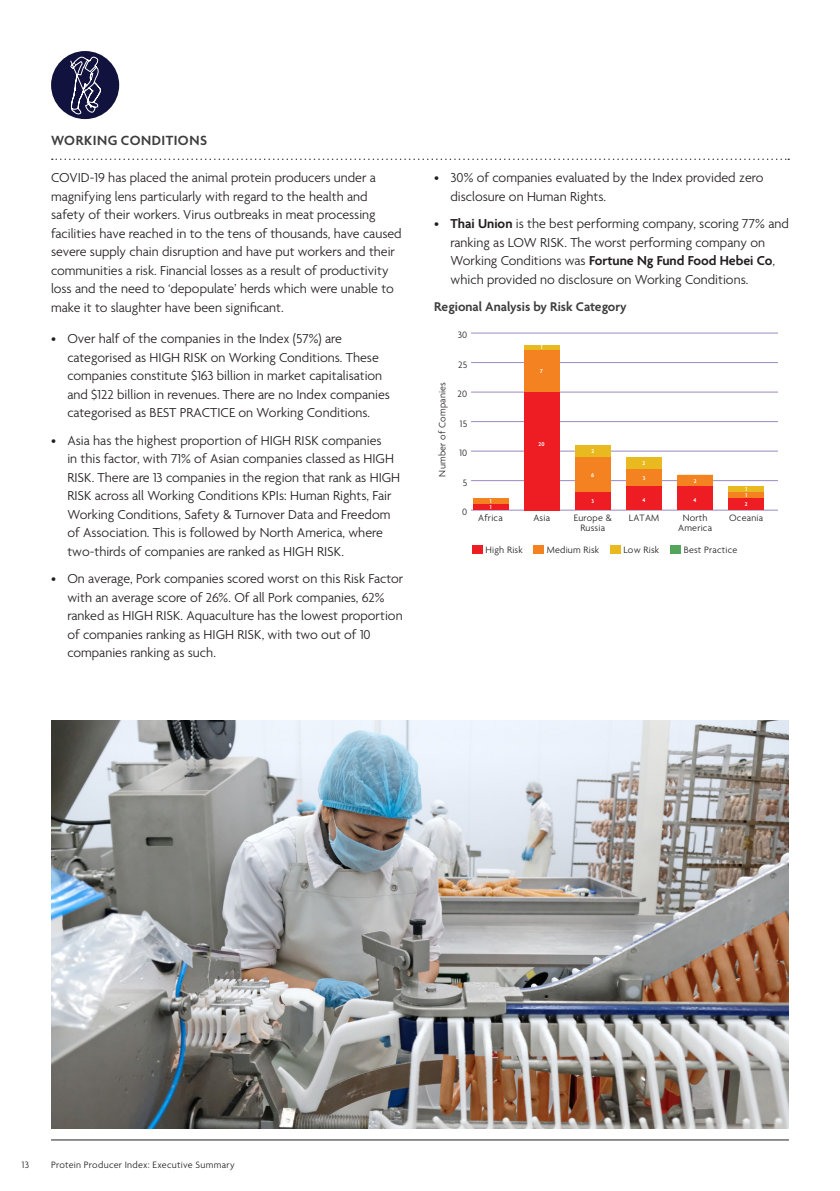
<style>
.page{position:relative;width:840px;height:1191px;background:#fff}
.page>*{position:absolute;margin:0;border:0;box-sizing:border-box;transform-origin:0 0}
.t1{font:600 14.4px "Agenda";letter-spacing:.035em;color:#3e3e3f}
.body{font:300 14px/18.4px "Agenda";color:#231f20}
.body-2{font:600 13.6px "Agenda";color:#3e3e3f}
.t2{font:300 10px/10px "Agenda";letter-spacing:.02em;color:#231f20;text-align:center}
.t3{font:600 6px "Agenda";color:#fff}
.s1{font-weight:600}
</style>
<div class="page">
<hr style="left:51px;top:1139px;width:737px;height:1px;background:#231f20">
<svg style="left:52px;top:159px;width:736px;height:1px"></svg>
<hr style="left:471px;top:510px;width:306px;height:1px;background:#9c89c0">
<hr style="left:471px;top:480px;width:306px;height:1px;background:#9c89c0">
<hr style="left:471px;top:451px;width:306px;height:1px;background:#9c89c0">
<hr style="left:471px;top:421px;width:306px;height:1px;background:#9c89c0">
<hr style="left:471px;top:392px;width:306px;height:1px;background:#9c89c0">
<hr style="left:471px;top:362px;width:306px;height:1px;background:#9c89c0">
<hr style="left:471px;top:333px;width:306px;height:1px;background:#9c89c0">
<div style="left:523px;top:345px;width:36px;height:6px;background:#e8ba20"></div>
<div style="left:574px;top:445px;width:36px;height:12px;background:#e8ba20"></div>
<div style="left:625px;top:457px;width:36px;height:12px;background:#e8ba20"></div>
<div style="left:728px;top:486px;width:35px;height:6px;background:#e8ba20"></div>
<div style="left:472px;top:498px;width:36px;height:6px;background:#f58220"></div>
<div style="left:523px;top:351px;width:36px;height:41px;background:#f58220"></div>
<div style="left:574px;top:457px;width:36px;height:35px;background:#f58220"></div>
<div style="left:625px;top:469px;width:36px;height:17px;background:#f58220"></div>
<div style="left:677px;top:475px;width:35px;height:11px;background:#f58220"></div>
<div style="left:728px;top:492px;width:35px;height:6px;background:#f58220"></div>
<div style="left:472px;top:504px;width:36px;height:6px;background:#ee1d23"></div>
<div style="left:523px;top:392px;width:36px;height:118px;background:#ee1d23"></div>
<div style="left:574px;top:492px;width:36px;height:18px;background:#ee1d23"></div>
<div style="left:625px;top:486px;width:36px;height:24px;background:#ee1d23"></div>
<div style="left:677px;top:486px;width:35px;height:24px;background:#ee1d23"></div>
<div style="left:728px;top:498px;width:35px;height:12px;background:#ee1d23"></div>
<div style="left:472px;top:545px;width:10px;height:9px;background:#ee1d23"></div>
<div style="left:533px;top:545px;width:10px;height:9px;background:#f58220"></div>
<div style="left:610px;top:545px;width:10px;height:9px;background:#e8ba20"></div>
<div style="left:670px;top:545px;width:10px;height:9px;background:#55a45b"></div>
<div style="left:51px;top:51px;width:68px;height:68px;background:#11123d;border-radius:50%"></div>
<svg style="left:69px;top:56px;width:33px;height:64px"></svg>
<img style="left:51px;top:720px;width:737px;height:408px">
<h3 class="t1" style="left:51px;top:133px;width:157px">WORKING CONDITIONS</h3>
<p class="body" style="left:51px;top:169px;width:352px">COVID-19 has placed the animal protein producers under a magnifying lens particularly with regard to the health and safety of their workers. Virus outbreaks in meat processing facilities have reached in to the tens of thousands, have caused severe supply chain disruption and have put workers and their communities a risk. Financial losses as a result of productivity loss and the need to ‘depopulate’ herds which were unable to make it to slaughter have been significant.</p>
<p class="body" style="left:67px;top:330px;width:324px;text-indent:-16px">• Over half of the companies in the Index (57%) are categorised as HIGH RISK on Working Conditions. These companies constitute $163 billion in market capitalisation and $122 billion in revenues. There are no Index companies categorised as BEST PRACTICE on Working Conditions.</p>
<p class="body" style="left:67px;top:432px;width:334px;text-indent:-16px">• Asia has the highest proportion of HIGH RISK companies<br>in this factor, with 71% of Asian companies classed as HIGH RISK. There are 13 companies in the region that rank as HIGH RISK across all Working Conditions KPIs: Human Rights, Fair Working Conditions, Safety &amp; Turnover Data and Freedom of Association. This is followed by North America, where two-thirds of companies are ranked as HIGH RISK.</p>
<p class="body" style="left:67px;top:570px;width:337px;text-indent:-16px">• On average, Pork companies scored worst on this Risk Factor with an average score of 26%. Of all Pork companies, 62% ranked as HIGH RISK. Aquaculture has the lowest proportion of companies ranking as HIGH RISK, with two out of 10 companies ranking as such.</p>
<p class="body" style="left:450px;top:169px;width:314px;text-indent:-16px">• 30% of companies evaluated by the Index provided zero disclosure on Human Rights.</p>
<p class="body" style="left:450px;top:215px;width:339px;text-indent:-16px">• <span class="s1">Thai Union</span> is the best performing company, scoring 77% and ranking as LOW RISK. The worst performing company on Working Conditions was <span class="s1">Fortune Ng Fund Food Hebei Co</span>, which provided no disclosure on Working Conditions.</p>
<p class="body-2" style="left:434px;top:300px;width:194px">Regional Analysis by Risk Category</p>
<p class="t2" style="left:437px;top:476px;width:96px;rotate:-90deg">Number of Companies</p>
<p class="t2" style="left:457px;top:331px;width:11px">30</p>
<p class="t2" style="left:457px;top:360px;width:11px">25</p>
<p class="t2" style="left:457px;top:390px;width:11px">20</p>
<p class="t2" style="left:459px;top:419px;width:9px">15</p>
<p class="t2" style="left:459px;top:449px;width:9px">10</p>
<p class="t2" style="left:462px;top:478px;width:6px">5</p>
<p class="t2" style="left:462px;top:508px;width:7px">0</p>
<p class="t3" style="left:540px;top:344px;width:3px">1</p>
<p class="t3" style="left:540px;top:368px;width:4px">7</p>
<p class="t3" style="left:489px;top:498px;width:3px">1</p>
<p class="t3" style="left:489px;top:504px;width:3px">1</p>
<p class="t3" style="left:538px;top:441px;width:8px">20</p>
<p class="t3" style="left:591px;top:448px;width:4px">2</p>
<p class="t3" style="left:591px;top:472px;width:5px">6</p>
<p class="t3" style="left:591px;top:498px;width:4px">3</p>
<p class="t3" style="left:642px;top:459px;width:4px">2</p>
<p class="t3" style="left:642px;top:474px;width:4px">3</p>
<p class="t3" style="left:642px;top:496px;width:4px">4</p>
<p class="t3" style="left:693px;top:477px;width:4px">2</p>
<p class="t3" style="left:693px;top:496px;width:4px">4</p>
<p class="t3" style="left:745px;top:486px;width:3px">1</p>
<p class="t3" style="left:745px;top:492px;width:3px">1</p>
<p class="t3" style="left:744px;top:500px;width:4px">2</p>
<p class="t2" style="left:478px;top:513px;width:26px">Africa</p>
<p class="t2" style="left:533px;top:513px;width:18px">Asia</p>
<p class="t2" style="left:573px;top:513px;width:40px">Europe &amp;<br>Russia</p>
<p class="t2" style="left:628px;top:513px;width:32px">LATAM</p>
<p class="t2" style="left:677px;top:513px;width:35px">North<br>America</p>
<p class="t2" style="left:728px;top:513px;width:35px">Oceania</p>
<p class="t2" style="left:485px;top:545px;width:39px">High Risk</p>
<p class="t2" style="left:546px;top:545px;width:54px">Medium Risk</p>
<p class="t2" style="left:623px;top:545px;width:37px">Low Risk</p>
<p class="t2" style="left:683px;top:545px;width:55px">Best Practice</p>
<p class="t2" style="left:22px;top:1160px;width:9px">13</p>
<p class="t2" style="left:51px;top:1160px;width:185px">Protein Producer Index: Executive Summary</p>
</div>
